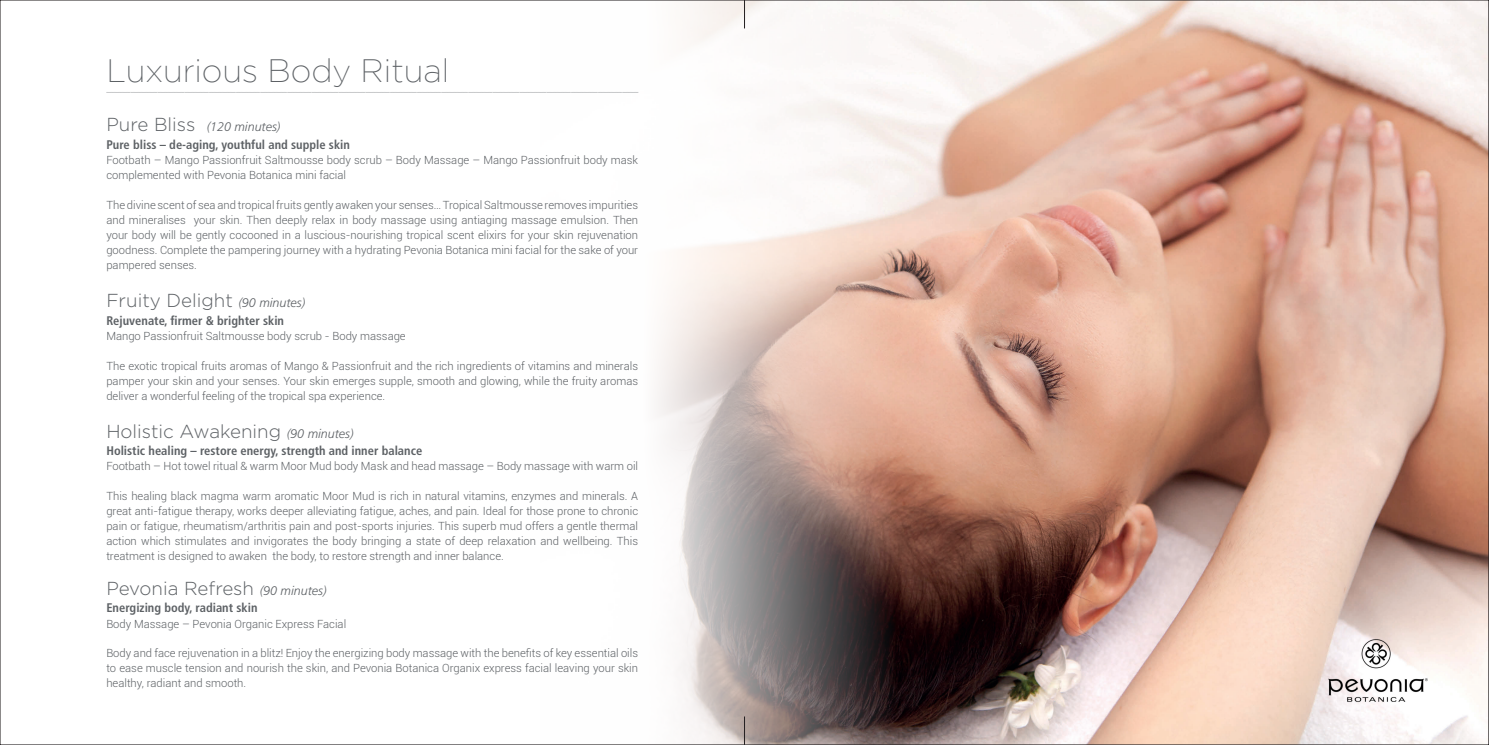
<style>
.page{position:relative;width:1489px;height:745px;background:#fff}
.page>*{position:absolute;margin:0;border:0;box-sizing:border-box;transform-origin:0 0}
.t1{font:200 32.25px "Gotham";color:#5d6165}
.t2{font:300 18.75px "Gotham";color:#5d6165}
.t3{font:700 condensed 12.5px "Frutiger";color:#5d6165}
.t4{font:italic 300 12.5px "Frutiger";color:#5d6165}
.t5{font:300 11.25px/15px "Roboto";color:#5d6165;text-align:justify}
.t6{font:300 6.25px "Roboto";color:#5d6165}
.s1{font-family:"Gotham";font-style:normal;font-size:18.75px}
.s2{font-family:"Frutiger";font-style:italic;font-size:12.5px}
</style>
<div class="page">
<img style="left:657px;top:2px;width:829px;height:740px">
<svg style="left:744px;top:0;width:1px;height:28px"></svg>
<svg style="left:744px;top:716px;width:1px;height:28px"></svg>
<img style="left:1325px;top:635px;width:104px;height:69px">
<p class="t1" style="left:106px;top:53px;width:344px">Luxurious Body Ritual</p>
<p class="t6" style="left:106px;top:86px;width:533px">_____________________________________________________________________________________________________________________________________________________________________________________________________</p>
<p class="t4" style="left:106px;top:120px;width:175px"><span class="s1">Pure Bliss</span> (120 minutes)</p>
<p class="t3" style="left:106px;top:137px;width:245px">Pure bliss – de-aging, youthful and supple skin</p>
<p class="t5" style="left:106px;top:152px;width:533px">Footbath – Mango Passionfruit Saltmousse body scrub – Body Massage – Mango Passionfruit body mask complemented with Pevonia Botanica mini facial</p>
<p class="t5" style="left:106px;top:197px;width:533px">The divine scent of sea and tropical fruits gently awaken your senses… Tropical Saltmousse removes impurities and mineralises your skin. Then deeply relax in body massage using antiaging massage emulsion. Then your body will be gently cocooned in a luscious-nourishing tropical scent elixirs for your skin rejuvenation goodness. Complete the pampering journey with a hydrating Pevonia Botanica mini facial for the sake of your pampered senses.</p>
<p class="t2" style="left:106px;top:290px;width:200px">Fruity Delight <span class="s2">(90 minutes)</span></p>
<p class="t3" style="left:106px;top:313px;width:179px">Rejuvenate, firmer &amp; brighter skin</p>
<p class="t5" style="left:106px;top:328px;width:301px">Mango Passionfruit Saltmousse body scrub - Body massage</p>
<p class="t5" style="left:106px;top:357px;width:533px">The exotic tropical fruits aromas of Mango &amp; Passionfruit and the rich ingredients of vitamins and minerals pamper your skin and your senses. Your skin emerges supple, smooth and glowing, while the fruity aromas deliver a wonderful feeling of the tropical spa experience.</p>
<p class="t2" style="left:106px;top:420px;width:249px">Holistic Awakening <span class="s2">(90 minutes)</span></p>
<p class="t3" style="left:106px;top:443px;width:317px">Holistic healing – restore energy, strength and inner balance</p>
<p class="t5" style="left:106px;top:458px;width:533px">Footbath – Hot towel ritual &amp; warm Moor Mud body Mask and head massage – Body massage with warm oil</p>
<p class="t5" style="left:106px;top:487px;width:533px">This healing black magma warm aromatic Moor Mud is rich in natural vitamins, enzymes and minerals. A great anti-fatigue therapy, works deeper alleviating fatigue, aches, and pain. Ideal for those prone to chronic pain or fatigue, rheumatism/arthritis pain and post-sports injuries. This superb mud offers a gentle thermal action which stimulates and invigorates the body bringing a state of deep relaxation and wellbeing. This treatment is designed to awaken the body, to restore strength and inner balance.</p>
<p class="t2" style="left:106px;top:577px;width:222px">Pevonia Refresh <span class="s2">(90 minutes)</span></p>
<p class="t3" style="left:106px;top:600px;width:153px">Energizing body, radiant skin</p>
<p class="t5" style="left:106px;top:615px;width:241px">Body Massage – Pevonia Organic Express Facial</p>
<p class="t5" style="left:106px;top:644px;width:533px">Body and face rejuvenation in a blitz! Enjoy the energizing body massage with the benefits of key essential oils to ease muscle tension and nourish the skin, and Pevonia Botanica Organix express facial leaving your skin healthy, radiant and smooth.</p>
</div>
